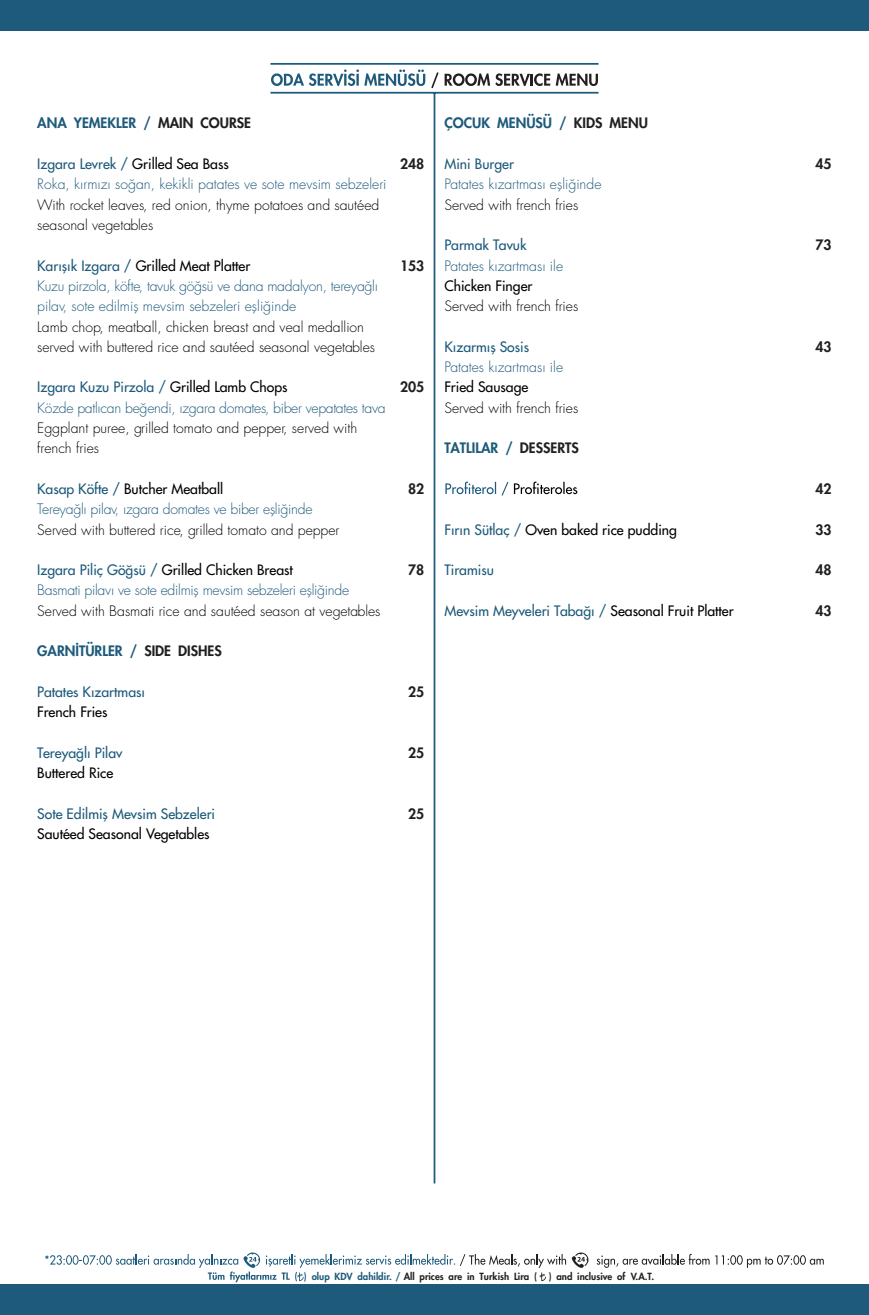
<style>
.page{position:relative;width:869px;height:1315px;background:#fff}
.page>*{position:absolute;margin:0;border:0;box-sizing:border-box;transform-origin:0 0}
.t1{font:14px/20.3px "Futura Light Tr";color:#000}
.t2{font:14px/20.3px "Futura Light Tr";letter-spacing:-.02em;color:#1d5a7b}
.t3{font:14px "Futura Normal Tr";color:#000}
.t4{font:14px "Futura Normal Tr";color:#1d5a7b}
.t5{font:14px "Futura Light Tr";color:#1d5a7b}
.t6{font:14px "Futura Heavy Tr";color:#1d5a7b}
.t7{font:14px "Futura Heavy Tr";color:#221f20}
.t8{font:9.62px "Futura Heavy Tr";color:#221f20}
.s1{color:#221f20}
.s2{color:#1d5a7b}
.s3{color:#000}
</style>
<div class="page">
<hr style="left:433px;top:93px;width:2px;height:1090px;background:#1d5a7b">
<hr style="left:270px;top:92px;width:328px;height:2px;background:#1d5a7b">
<hr style="left:270px;top:63px;width:328px;height:2px;background:#1d5a7b">
<svg style="left:271px;top:69px;width:154px;height:17px"></svg>
<svg style="left:431px;top:72px;width:7px;height:16px"></svg>
<svg style="left:444px;top:73px;width:153px;height:13px"></svg>
<svg style="left:445px;top:481px;width:132px;height:15px"></svg>
<div style="left:0;top:0;width:868px;height:31px;background:#1d5a7b"></div>
<div style="left:0;top:1284px;width:868px;height:31px;background:#1d5a7b"></div>
<svg style="left:596px;top:1253px;width:227px;height:14px"></svg>
<svg style="left:45px;top:1252px;width:543px;height:30px"></svg>
<p class="t6" style="left:37px;top:114px;width:215px">ANA YEMEKLER / <span class="s1">MAIN COURSE</span></p>
<p class="t3" style="left:37px;top:155px;width:193px"><span class="s2">Izgara Levrek /</span> Grilled Sea Bass</p>
<p class="t7" style="left:400px;top:154px;width:26px">248</p>
<p class="t5" style="left:37px;top:175px;width:350px">Roka, kırmızı soğan, kekikli patates ve sote mevsim sebzeleri</p>
<p class="t1" style="left:37px;top:195px;width:343px">With rocket leaves, red onion, thyme potatoes and sautéed seasonal vegetables</p>
<p class="t3" style="left:37px;top:256px;width:214px"><span class="s2">Karışık Izgara /</span> Grilled Meat Platter</p>
<p class="t7" style="left:400px;top:256px;width:26px">153</p>
<p class="t2" style="left:37px;top:276px;width:342px">Kuzu pirzola, köfte, tavuk göğsü ve dana madalyon, tereyağlı pilav, sote edilmiş mevsim sebzeleri eşliğinde</p>
<p class="t1" style="left:37px;top:316px;width:339px">Lamb chop, meatball, chicken breast and veal medallion served with buttered rice and sautéed seasonal vegetables</p>
<p class="t4" style="left:37px;top:378px;width:252px">Izgara Kuzu Pirzola / <span class="s3">Grilled Lamb Chops</span></p>
<p class="t7" style="left:400px;top:378px;width:26px">205</p>
<p class="t2" style="left:37px;top:398px;width:350px">Közde patlıcan beğendi, ızgara domates, biber vepatates tava</p>
<p class="t1" style="left:37px;top:418px;width:321px">Eggplant puree, grilled tomato and pepper, served with french fries</p>
<p class="t3" style="left:37px;top:480px;width:187px"><span class="s2">Kasap Köfte /</span> Butcher Meatball</p>
<p class="t7" style="left:408px;top:479px;width:18px">82</p>
<p class="t2" style="left:37px;top:499px;width:276px">Tereyağlı pilav, ızgara domates ve biber eşliğinde</p>
<p class="t1" style="left:37px;top:519px;width:303px">Served with buttered rice, grilled tomato and pepper</p>
<p class="t3" style="left:37px;top:561px;width:257px"><span class="s2">Izgara Piliç Göğsü /</span> Grilled Chicken Breast</p>
<p class="t7" style="left:408px;top:560px;width:18px">78</p>
<p class="t2" style="left:37px;top:580px;width:313px">Basmati pilavı ve sote edilmiş mevsim sebzeleri eşliğinde</p>
<p class="t1" style="left:37px;top:601px;width:344px">Served with Basmati rice and sautéed season at vegetables</p>
<p class="t6" style="left:37px;top:642px;width:186px">GARNİTÜRLER / <span class="s1">SIDE DISHES</span></p>
<p class="t4" style="left:37px;top:683px;width:109px">Patates Kızartması</p>
<p class="t7" style="left:408px;top:682px;width:18px">25</p>
<p class="t3" style="left:37px;top:703px;width:72px">French Fries</p>
<p class="t4" style="left:37px;top:743px;width:87px">Tereyağlı Pilav</p>
<p class="t7" style="left:408px;top:743px;width:18px">25</p>
<p class="t3" style="left:37px;top:764px;width:77px">Buttered Rice</p>
<p class="t4" style="left:37px;top:804px;width:179px">Sote Edilmiş Mevsim Sebzeleri</p>
<p class="t7" style="left:408px;top:804px;width:18px">25</p>
<p class="t3" style="left:37px;top:825px;width:174px">Sautéed Seasonal Vegetables</p>
<p class="t6" style="left:444px;top:114px;width:205px">ÇOCUK MENÜSÜ / <span class="s1">KIDS MENU</span></p>
<p class="t4" style="left:444px;top:155px;width:71px">Mini Burger</p>
<p class="t7" style="left:815px;top:154px;width:18px">45</p>
<p class="t5" style="left:444px;top:175px;width:158px">Patates kızartması eşliğinde</p>
<p class="t1" style="left:444px;top:195px;width:135px">Served with french fries</p>
<p class="t4" style="left:444px;top:236px;width:84px">Parmak Tavuk</p>
<p class="t7" style="left:815px;top:236px;width:18px">73</p>
<p class="t5" style="left:444px;top:256px;width:120px">Patates kızartması ile</p>
<p class="t3" style="left:444px;top:277px;width:90px">Chicken Finger</p>
<p class="t1" style="left:444px;top:296px;width:135px">Served with french fries</p>
<p class="t4" style="left:444px;top:337px;width:86px">Kızarmış Sosis</p>
<p class="t7" style="left:815px;top:337px;width:18px">43</p>
<p class="t5" style="left:444px;top:358px;width:120px">Patates kızartması ile</p>
<p class="t3" style="left:444px;top:378px;width:85px">Fried Sausage</p>
<p class="t1" style="left:444px;top:398px;width:135px">Served with french fries</p>
<p class="t6" style="left:444px;top:439px;width:136px">TATLILAR / <span class="s1">DESSERTS</span></p>
<p class="t7" style="left:815px;top:479px;width:18px">42</p>
<p class="t3" style="left:444px;top:520px;width:234px"><span class="s2">Fırın Sütlaç /</span> Oven baked rice pudding</p>
<p class="t7" style="left:815px;top:520px;width:18px">33</p>
<p class="t4" style="left:444px;top:561px;width:51px">Tiramisu</p>
<p class="t7" style="left:815px;top:560px;width:18px">48</p>
<p class="t4" style="left:444px;top:601px;width:291px">Mevsim Meyveleri Tabağı / <span class="s3">Seasonal Fruit Platter</span></p>
<p class="t7" style="left:815px;top:601px;width:18px">43</p>
<p class="t8" style="left:304px;top:1269px;width:234px"><span class="s2">) olup KDV dahildir. /</span> All prices are in Turkish Lira (</p>
<p class="t8" style="left:548px;top:1269px;width:107px">) and inclusive of V.A.T.</p>
</div>
